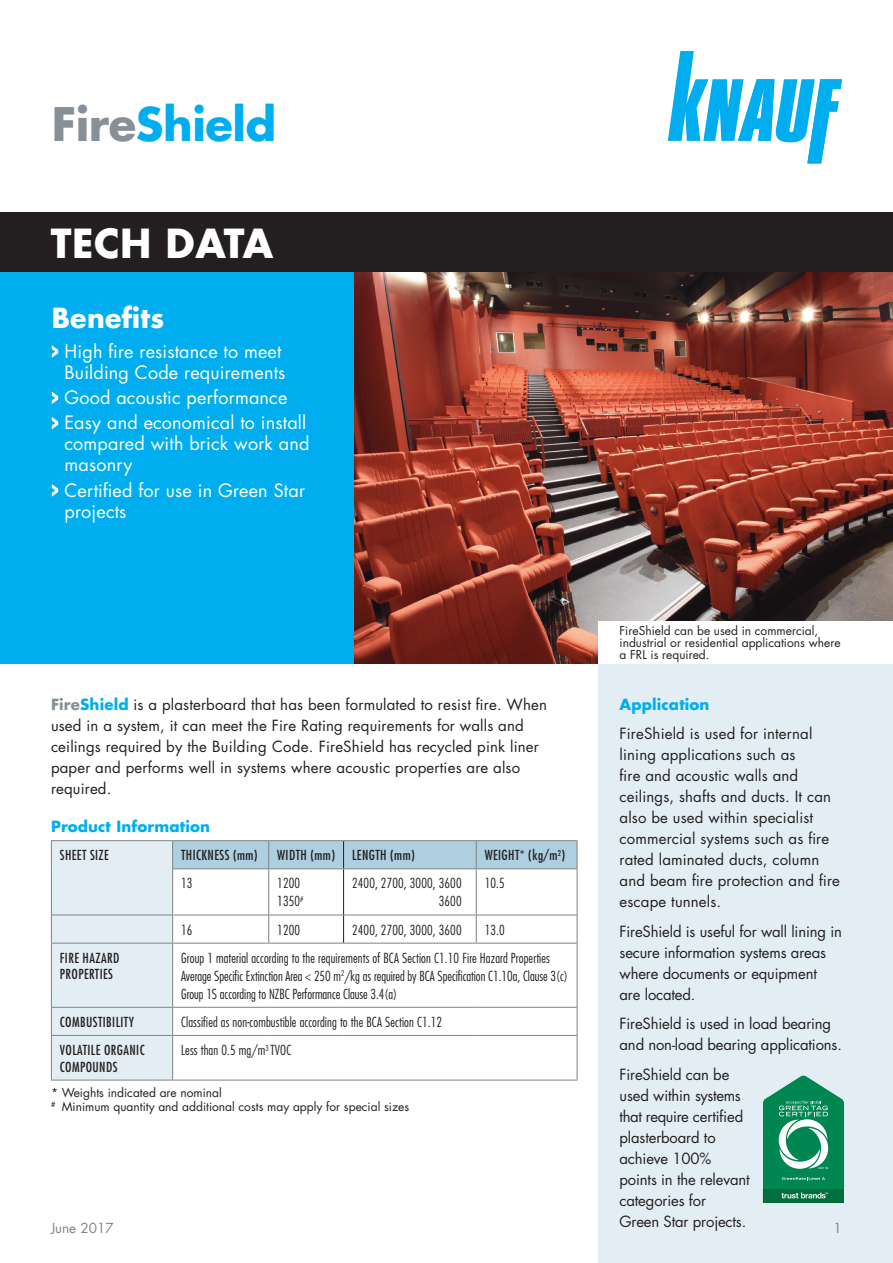
<style>
.page{position:relative;width:893px;height:1263px;background:#fff}
.page>*{position:absolute;margin:0;border:0;box-sizing:border-box;transform-origin:0 0}
.t1{font:700 45px "Futura Std";letter-spacing:-.01em;color:#00aeef}
.t2{font:700 39px "Futura Std";letter-spacing:.01em;color:#fff}
.t3{font:700 27px "Futura Std";letter-spacing:.01em;color:#fff}
.t4{font:18px/21px "Futura Std";letter-spacing:.01em;color:#fff}
.t5{font:15px/21px "Futura Std";letter-spacing:.01em;color:#231f20}
.t6{font:15px/21px "Futura Std";letter-spacing:-.01em;color:#231f20}
.t7{font:700 15px "Futura Std";letter-spacing:.01em;color:#00aeef}
.t8{font:300 condensed 13.5px/18px "Futura Std";letter-spacing:.01em;color:#231f20}
.t9{font:condensed 13.5px/16.5px "Futura Std";letter-spacing:.03em;color:#231f20}
.t10{font:13.5px "Futura Std";color:#808285}
.t11{font:12px/12px "Futura Std";color:#231f20}
.s1{color:#869096}
.s2{font-weight:700;color:#869096}
.s3{font-weight:700;color:#00aeef}
</style>
<div class="page">
<div style="left:598px;top:657px;width:295px;height:606px;background:#e3eef4"></div>
<div style="left:0;top:213px;width:893px;height:59px;background:#231f20"></div>
<svg style="left:668px;top:51px;width:174px;height:112px"></svg>
<div style="left:0;top:272px;width:355px;height:391px;background:#00aeef"></div>
<img style="left:355px;top:272px;width:538px;height:391px">
<hr style="left:51px;top:840px;width:122px;height:1px;background:#808285">
<hr style="left:173px;top:840px;width:96px;height:1px;background:#808285">
<hr style="left:269px;top:840px;width:75px;height:1px;background:#808285">
<hr style="left:344px;top:840px;width:132px;height:1px;background:#808285">
<hr style="left:476px;top:840px;width:101px;height:1px;background:#808285">
<svg style="left:51px;top:841px;width:527px;height:239px"></svg>
<hr style="left:51px;top:1080px;width:122px;height:1px;background:#808285">
<hr style="left:173px;top:1080px;width:96px;height:1px;background:#808285">
<hr style="left:269px;top:1080px;width:75px;height:1px;background:#808285">
<hr style="left:344px;top:1080px;width:132px;height:1px;background:#808285">
<hr style="left:476px;top:1080px;width:101px;height:1px;background:#808285">
<svg style="left:52px;top:345px;width:6px;height:13px"></svg>
<svg style="left:52px;top:391px;width:6px;height:13px"></svg>
<svg style="left:52px;top:417px;width:6px;height:12px"></svg>
<svg style="left:52px;top:484px;width:6px;height:13px"></svg>
<div style="left:598px;top:621px;width:295px;height:42px;background:#fff"></div>
<div style="left:763px;top:1189px;width:81px;height:13px;background:#006f3d"></div>
<svg style="left:763px;top:1075px;width:81px;height:123px"></svg>
<h1 class="t1" style="left:52px;top:94px;width:226px"><span class="s1">Fire</span>Shield</h1>
<h2 class="t2" style="left:51px;top:218px;width:224px">TECH DATA</h2>
<h3 class="t3" style="left:52px;top:300px;width:114px">Benefits</h3>
<p class="t4" style="left:65px;top:341px;width:222px">High fire resistance to meet<br>Building Code requirements</p>
<p class="t4" style="left:65px;top:385px;width:243px;line-height:25.2px">Good acoustic performance<br>Easy and economical to install</p>
<p class="t4" style="left:65px;top:434px;width:247px">compared with brick work and masonry</p>
<p class="t4" style="left:65px;top:480px;width:242px">Certified for use in Green Star projects</p>
<p class="t11" style="left:620px;top:625px;width:223px">FireShield can be used in commercial, industrial or residential applications where a FRL is required.</p>
<p class="t7" style="left:620px;top:694px;width:91px">Application</p>
<p class="t5" style="left:620px;top:723px;width:222px">FireShield is used for internal lining applications such as<br>fire and acoustic walls and ceilings, shafts and ducts. It can also be used within specialist commercial systems such as fire rated laminated ducts, column and beam fire protection and fire escape tunnels.</p>
<p class="t6" style="left:620px;top:921px;width:224px">FireShield is useful for wall lining in secure information systems areas where documents or equipment<br>are located.</p>
<p class="t6" style="left:620px;top:1013px;width:224px">FireShield is used in load bearing and non-load bearing applications.</p>
<p class="t6" style="left:620px;top:1064px;width:132px">FireShield can be used within systems that require certified plasterboard to achieve 100% points in the relevant categories for<br>Green Star projects.</p>
<p class="t5" style="left:51px;top:694px;width:497px"><span class="s2">Fire</span><span class="s3">Shield</span> is a plasterboard that has been formulated to resist fire. When used in a system, it can meet the Fire Rating requirements for walls and ceilings required by the Building Code. FireShield has recycled pink liner paper and performs well in systems where acoustic properties are also required.</p>
<p class="t7" style="left:51px;top:816px;width:161px">Product Information</p>
<p class="t9" style="left:60px;top:847px;width:51px">SHEET SIZE</p>
<p class="t9" style="left:181px;top:847px;width:78px">THICKNESS (mm)</p>
<p class="t9" style="left:277px;top:847px;width:59px">WIDTH (mm)</p>
<p class="t9" style="left:352px;top:847px;width:64px">LENGTH (mm)</p>
<p class="t9" style="left:485px;top:847px;width:82px">WEIGHT* (kg/m<sup>2</sup>)</p>
<p class="t8" style="left:181px;top:874px;width:13px">13</p>
<p class="t8" style="left:277px;top:874px;width:28px">1200<br>1350<sup>#</sup></p>
<p class="t8" style="left:352px;top:874px;width:111px">2400, 2700, 3000, 3600</p>
<p class="t8" style="left:485px;top:874px;width:22px">10.5</p>
<p class="t8" style="left:181px;top:921px;width:13px">16</p>
<p class="t8" style="left:277px;top:921px;width:24px">1200</p>
<p class="t8" style="left:352px;top:921px;width:111px">2400, 2700, 3000, 3600</p>
<p class="t8" style="left:485px;top:921px;width:22px">13.0</p>
<p class="t9" style="left:60px;top:949px;width:61px">FIRE HAZARD<br>PROPERTIES</p>
<p class="t8" style="left:181px;top:949px;width:388px">Group 1 material according to the requirements of BCA Section C1.10 Fire Hazard Properties<br>Average Specific Extinction Area &lt; 250 m<sup>2</sup>/kg as required by BCA Specification C1.10a, Clause 3(c)<br>Group 1S according to NZBC Performance Clause 3.4(a)</p>
<p class="t9" style="left:60px;top:1013px;width:76px">COMBUSTIBILITY</p>
<p class="t8" style="left:181px;top:1013px;width:263px">Classified as non-combustible according to the BCA Section C1.12</p>
<p class="t9" style="left:60px;top:1042px;width:86px">VOLATILE ORGANIC<br>COMPOUNDS</p>
<p class="t8" style="left:181px;top:1041px;width:112px">Less than 0.5 mg/m<sup>3</sup> TVOC</p>
<p class="t11" style="left:51px;top:1085px;width:360px;line-height:14.4px">* Weights indicated are nominal<br><sup>#</sup> Minimum quantity and additional costs may apply for special sizes</p>
<p class="t10" style="left:51px;top:1220px;width:64px">June 2017</p>
<p class="t10" style="left:834px;top:1220px;width:10px">1</p>
</div>
